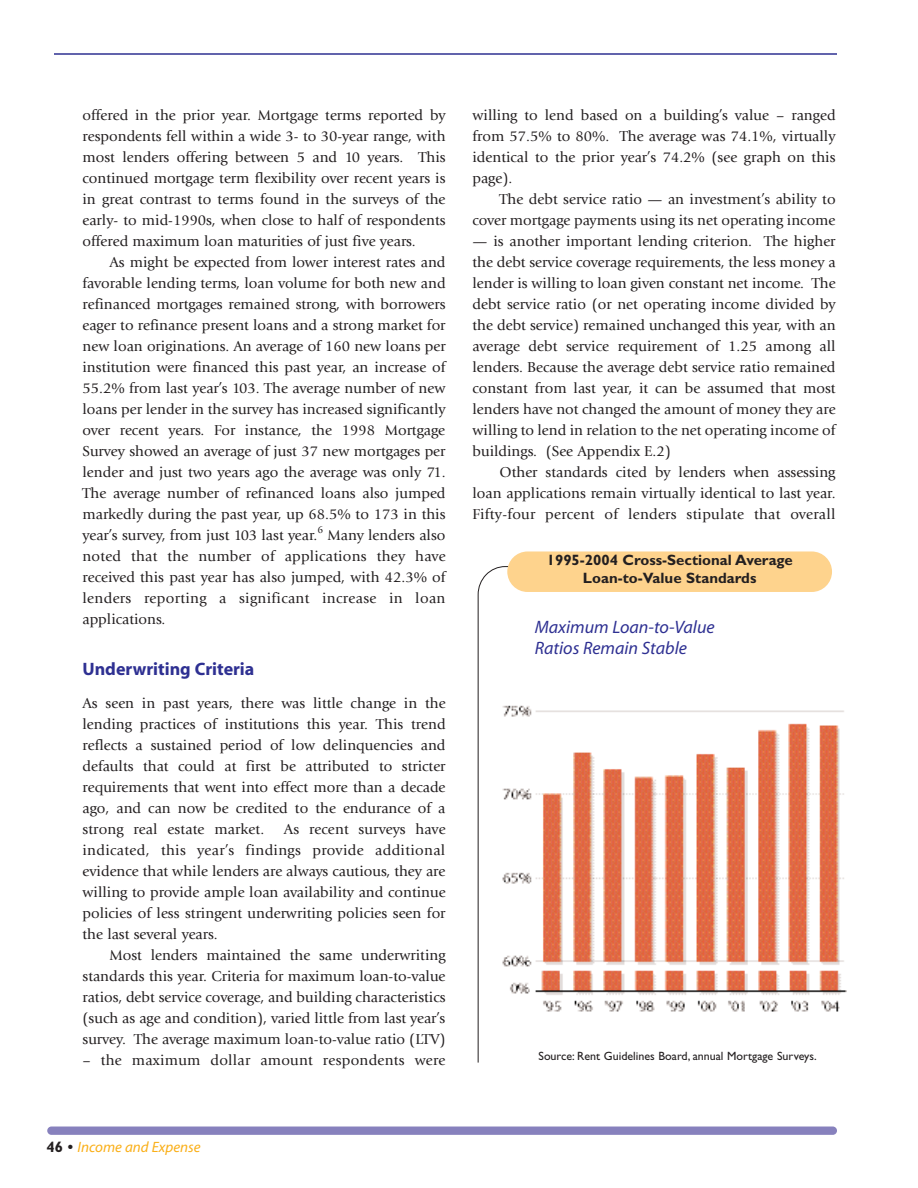
<style>
.page{position:relative;width:918px;height:1188px;background:#fff}
.page>*{position:absolute;margin:0;border:0;box-sizing:border-box;transform-origin:0 0}
.t1{font:italic 18px/21px "Myriad";color:#2e3092}
.t2{font:700 18px "Myriad";color:#2e3092}
.t3{font:15px/21px "Giovanni";color:#231f20;text-align:justify}
.t4{font:700 15px/18px "Gill Sans";color:#231f20;text-align:center}
.t5{font:italic 15px "Myriad";color:#faaf18}
.t6{font:12px "Gill Sans";color:#231f20}
.t7{font:10.5px "Giovanni";color:#231f20}
.s1{font-family:"Gill Sans";font-weight:700;font-style:normal;color:#231f20}
</style>
<div class="page">
<div style="left:47px;top:1127px;width:790px;height:8px;background:#8781bd;border-radius:4px"></div>
<hr style="left:54px;top:53px;width:783px;height:2px;background:#2e3092">
<img style="left:477px;top:703px;width:370px;height:312px">
<svg style="left:478px;top:566px;width:200px;height:497px"></svg>
<div style="left:507px;top:551px;width:325px;height:41px;background:#fed38d;border-radius:20px"></div>
<div style="left:533px;top:619px;width:304px;height:48px;background:#fff"></div>
<p class="t3" style="left:82px;top:106px;width:365px">offered in the prior year. Mortgage terms reported by respondents fell within a wide 3- to 30-year range, with most lenders offering between 5 and 10 years. This continued mortgage term flexibility over recent years is in great contrast to terms found in the surveys of the early- to mid-1990s, when close to half of respondents offered maximum loan maturities of just five years.</p>
<p class="t3" style="left:82px;top:253px;width:365px;text-indent:27px">As might be expected from lower interest rates and favorable lending terms, loan volume for both new and refinanced mortgages remained strong, with borrowers eager to refinance present loans and a strong market for new loan originations. An average of 160 new loans per institution were financed this past year, an increase of 55.2% from last year’s 103. The average number of new loans per lender in the survey has increased significantly over recent years. For instance, the 1998 Mortgage Survey showed an average of just 37 new mortgages per lender and just two years ago the average was only 71.<br>The average number of refinanced loans also jumped markedly during the past year, up 68.5% to 173 in this year’s survey, from just 103 last year.</p>
<p class="t7" style="left:317px;top:525px;width:7px">6</p>
<p class="t3" style="left:82px;top:526px;width:365px;text-indent:245px">Many lenders also noted that the number of applications they have received this past year has also jumped, with 42.3% of lenders reporting a significant increase in loan applications.</p>
<p class="t2" style="left:82px;top:663px;width:173px">Underwriting Criteria</p>
<p class="t3" style="left:82px;top:694px;width:365px">As seen in past years, there was little change in the lending practices of institutions this year. This trend reflects a sustained period of low delinquencies and defaults that could at first be attributed to stricter requirements that went into effect more than a decade ago, and can now be credited to the endurance of a strong real estate market.</p>
<p class="t3" style="left:82px;top:820px;width:365px;text-indent:201px">As recent surveys have indicated, this year’s findings provide additional evidence that while lenders are always cautious, they are willing to provide ample loan availability and continue policies of less stringent underwriting policies seen for the last several years.</p>
<p class="t3" style="left:82px;top:946px;width:365px;text-indent:27px">Most lenders maintained the same underwriting standards this year. Criteria for maximum loan-to-value ratios, debt service coverage, and building characteristics (such as age and condition), varied little from last year’s survey. The average maximum loan-to-value ratio (LTV)</p>
<p class="t3" style="left:82px;top:1051px;width:365px">– the maximum dollar amount respondents were</p>
<p class="t3" style="left:472px;top:106px;width:365px">willing to lend based on a building’s value – ranged from 57.5% to 80%. The average was 74.1%, virtually identical to the prior year’s 74.2% (see graph on this page).</p>
<p class="t3" style="left:472px;top:190px;width:365px;text-align:right">The debt service ratio — an investment’s ability to cover mortgage payments using its net operating income</p>
<p class="t3" style="left:472px;top:232px;width:365px">— is another important lending criterion. The higher the debt service coverage requirements, the less money a lender is willing to loan given constant net income. The debt service ratio (or net operating income divided by the debt service) remained unchanged this year, with an average debt service requirement of 1.25 among all lenders. Because the average debt service ratio remained constant from last year, it can be assumed that most lenders have not changed the amount of money they are willing to lend in relation to the net operating income of buildings. (See Appendix E.2)</p>
<p class="t3" style="left:472px;top:463px;width:365px;text-indent:27px">Other standards cited by lenders when assessing loan applications remain virtually identical to last year.<br>Fifty-four percent of lenders stipulate that overall</p>
<p class="t4" style="left:547px;top:553px;width:247px">1995-2004 Cross-Sectional Average<br>Loan-to-Value Standards</p>
<p class="t1" style="left:535px;top:618px;width:181px">Maximum Loan-to-Value<br>Ratios Remain Stable</p>
<p class="t6" style="left:539px;top:1052px;width:280px">Source: Rent Guidelines Board, annual Mortgage Surveys.</p>
<p class="t5" style="left:47px;top:1141px;width:156px"><span class="s1">46 •</span> Income and Expense</p>
</div>
